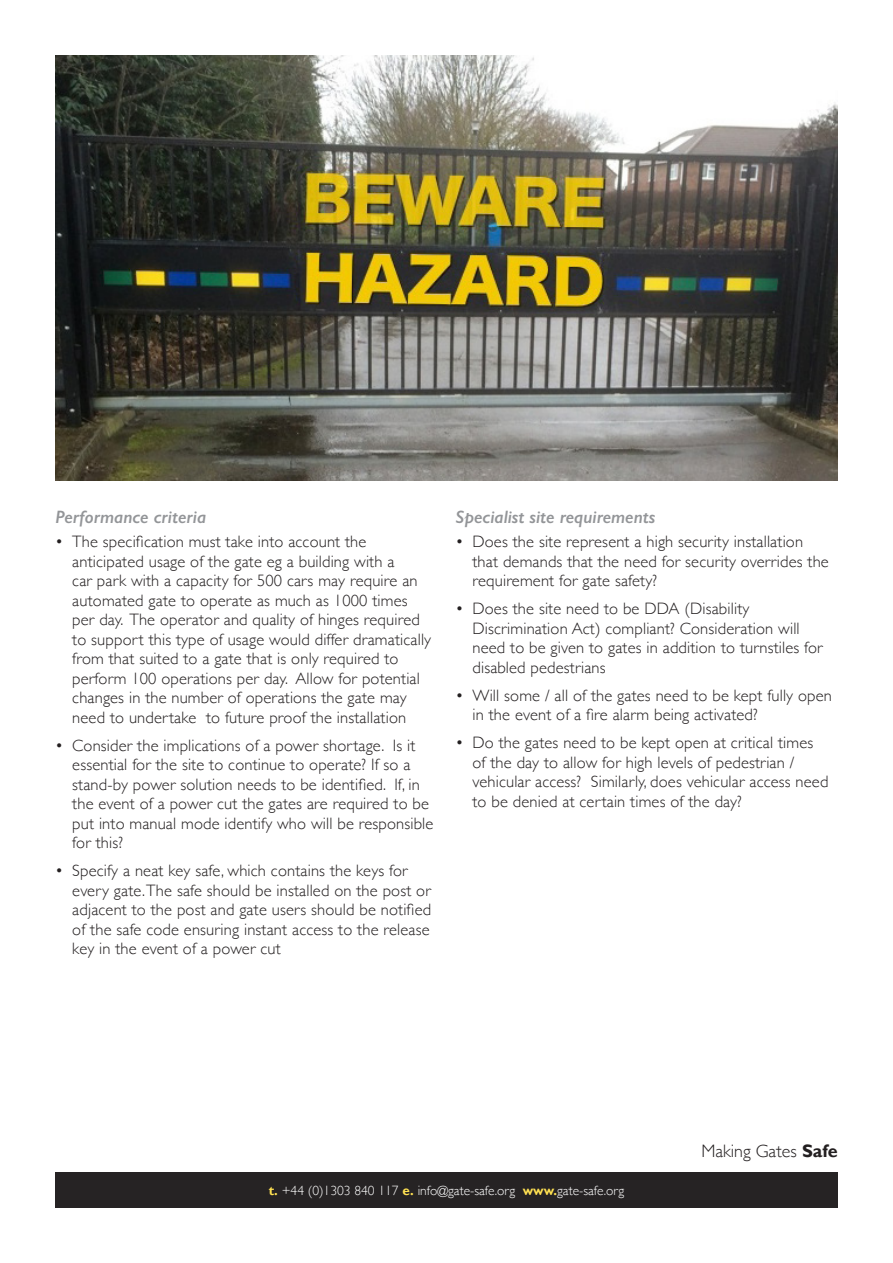
<style>
.page{position:relative;width:893px;height:1263px;background:#fff}
.page>*{position:absolute;margin:0;border:0;box-sizing:border-box;transform-origin:0 0}
._2nd_subhead{font:italic 600 18px "Gill Sans";color:#939598}
.t1{font:300 18px "Gill Sans";color:#231f20}
.body{font:300 16.5px/19.5px "Gill Sans";letter-spacing:.01em;color:#231f20}
.t2{font:300 13.5px "Gill Sans";color:#fff}
.s1{font-weight:700}
.s2{font-weight:700;color:#ffe152}
</style>
<div class="page">
<div style="left:55px;top:1172px;width:783px;height:36px;background:#262324"></div>
<img style="left:55px;top:55px;width:783px;height:425px">
<p class="_2nd_subhead" style="left:55px;top:506px;width:152px">Performance criteria</p>
<p class="body" style="left:72px;top:531px;width:360px;text-indent:-17px">• The specification must take into account the anticipated usage of the gate eg a building with a<br>car park with a capacity for 500 cars may require an automated gate to operate as much as 1000 times per day. The operator and quality of hinges required to support this type of usage would differ dramatically from that suited to a gate that is only required to perform 100 operations per day. Allow for potential changes in the number of operations the gate may need to undertake to future proof the installation</p>
<p class="body" style="left:72px;top:735px;width:363px;text-indent:-17px">• Consider the implications of a power shortage. Is it essential for the site to continue to operate? If so a stand-by power solution needs to be identified. If, in the event of a power cut the gates are required to be put into manual mode identify who will be responsible for this?</p>
<p class="body" style="left:72px;top:860px;width:360px;text-indent:-17px">• Specify a neat key safe, which contains the keys for every gate. The safe should be installed on the post or adjacent to the post and gate users should be notified of the safe code ensuring instant access to the release key in the event of a power cut</p>
<p class="_2nd_subhead" style="left:455px;top:506px;width:201px">Specialist site requirements</p>
<p class="body" style="left:472px;top:531px;width:358px;text-indent:-17px">• Does the site represent a high security installation that demands that the need for security overrides the requirement for gate safety?</p>
<p class="body" style="left:472px;top:598px;width:352px;text-indent:-17px">• Does the site need to be DDA (Disability Discrimination Act) compliant? Consideration will need to be given to gates in addition to turnstiles for disabled pedestrians</p>
<p class="body" style="left:472px;top:685px;width:361px;text-indent:-17px">• Will some / all of the gates need to be kept fully open in the event of a fire alarm being activated?</p>
<p class="body" style="left:472px;top:732px;width:357px;text-indent:-17px">• Do the gates need to be kept open at critical times of the day to allow for high levels of pedestrian / vehicular access? Similarly, does vehicular access need to be denied at certain times of the day?</p>
<p class="t1" style="left:701px;top:1137px;width:138px">Making Gates <span class="s1">Safe</span></p>
<p class="t2" style="left:269px;top:1179px;width:357px"><span class="s2">t.</span> +44 (0)1303 840 117 <span class="s2">e.</span> info@gate-safe.org <span class="s2">www.</span>gate-safe.org</p>
</div>
